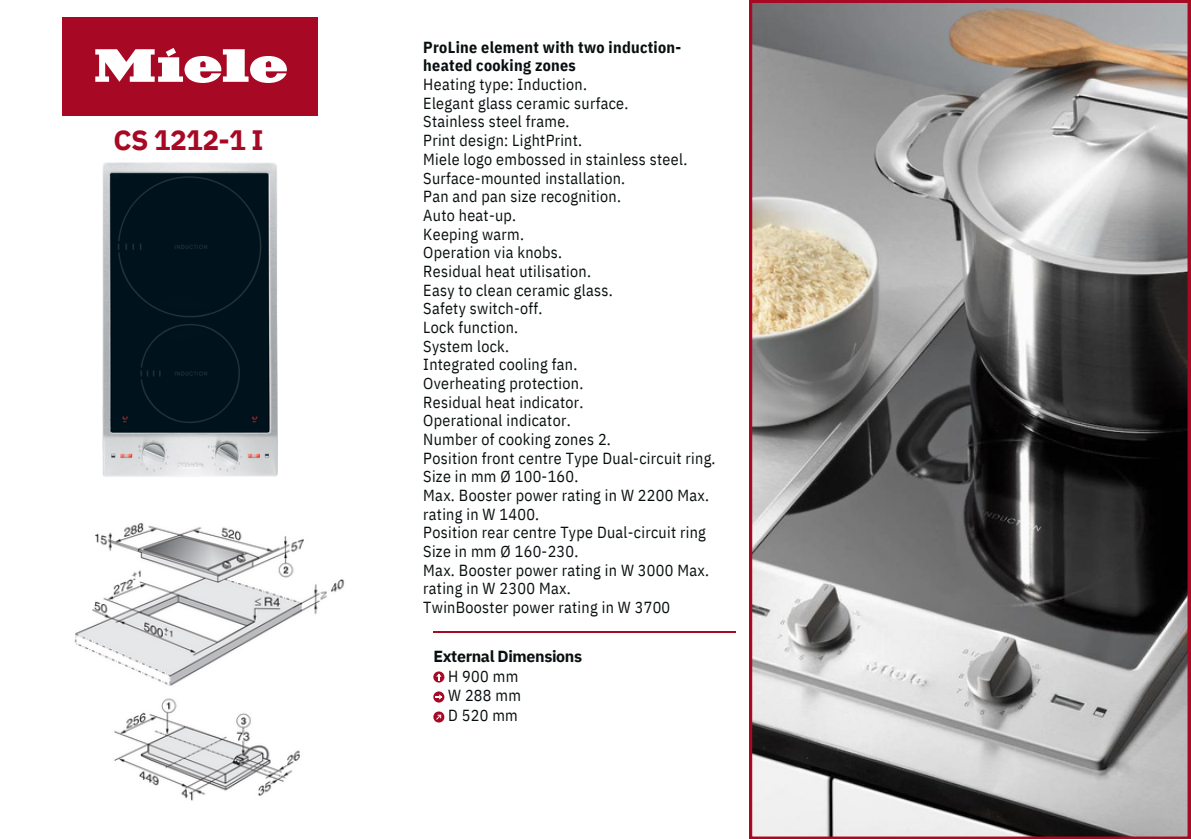
<style>
.page{position:relative;width:1191px;height:839px;background:#fff}
.page>*{position:absolute;margin:0;border:0;box-sizing:border-box;transform-origin:0 0}
.t1{font:700 28px "IBM Plex Sans";letter-spacing:-.02em;color:#a70824}
.t2{font:16px/18.6px "IBM Plex Sans Cond";letter-spacing:.02em;color:#090f10}
.t3{font:700 16px/18.6px "IBM Plex Sans Cond";letter-spacing:.02em;color:#090f10}
.t4{font:700 16px "IBM Plex Sans";letter-spacing:-.02em;color:#090f10}
</style>
<div class="page">
<div style="left:63px;top:17px;width:255px;height:98px;background:#a70824"></div>
<svg style="left:95px;top:48px;width:192px;height:35px"></svg>
<hr style="left:433px;top:632px;width:303px;height:1px;background:#a70824">
<svg style="left:433px;top:671px;width:11px;height:11px"></svg>
<svg style="left:436px;top:673px;width:5px;height:7px"></svg>
<svg style="left:433px;top:691px;width:11px;height:11px"></svg>
<svg style="left:436px;top:694px;width:6px;height:5px"></svg>
<svg style="left:433px;top:711px;width:11px;height:11px"></svg>
<img style="left:74px;top:523px;width:271px;height:278px">
<img style="left:102px;top:163px;width:176px;height:313px">
<svg style="left:749px;top:0;width:441px;height:838px;background:#8c8786"></svg>
<p class="t1" style="left:114px;top:121px;width:152px">CS 1212-1 I</p>
<p class="t3" style="left:423px;top:37px;width:259px">ProLine element with two induction&shy;heated cooking zones</p>
<p class="t2" style="left:423px;top:75px;width:165px">Heating type: Induction.</p>
<p class="t2" style="left:423px;top:93px;width:207px">Elegant glass ceramic surface.</p>
<p class="t2" style="left:423px;top:112px;width:148px">Stainless steel frame.</p>
<p class="t2" style="left:423px;top:131px;width:160px">Print design: LightPrint.</p>
<p class="t2" style="left:423px;top:149px;width:266px">Miele logo embossed in stainless steel.<br>Surface-mounted installation.</p>
<p class="t2" style="left:423px;top:187px;width:199px">Pan and pan size recognition.</p>
<p class="t2" style="left:423px;top:205px;width:94px">Auto heat-up.</p>
<p class="t2" style="left:423px;top:224px;width:102px">Keeping warm.</p>
<p class="t2" style="left:423px;top:243px;width:140px">Operation via knobs.</p>
<p class="t2" style="left:423px;top:261px;width:169px">Residual heat utilisation.</p>
<p class="t2" style="left:423px;top:280px;width:191px">Easy to clean ceramic glass.</p>
<p class="t2" style="left:423px;top:299px;width:121px">Safety switch-off.</p>
<p class="t2" style="left:423px;top:317px;width:96px">Lock function.</p>
<p class="t2" style="left:423px;top:336px;width:87px">System lock.</p>
<p class="t2" style="left:423px;top:355px;width:155px">Integrated cooling fan.</p>
<p class="t2" style="left:423px;top:373px;width:162px">Overheating protection.</p>
<p class="t2" style="left:423px;top:392px;width:162px">Residual heat indicator.</p>
<p class="t2" style="left:423px;top:411px;width:149px">Operational indicator.</p>
<p class="t2" style="left:423px;top:429px;width:189px">Number of cooking zones 2.</p>
<p class="t2" style="left:423px;top:448px;width:294px">Position front centre Type Dual-circuit ring.<br>Size in mm Ø 100-160.</p>
<h2 class="t2" style="left:423px;top:485px;width:287px">Max. Booster power rating in W 2200 Max. rating in W 1400.</h2>
<p class="t2" style="left:423px;top:523px;width:284px">Position rear centre Type Dual-circuit ring<br>Size in mm Ø 160-230.</p>
<p class="t2" style="left:423px;top:560px;width:287px">Max. Booster power rating in W 3000 Max. rating in W 2300 Max.</p>
<p class="t2" style="left:423px;top:597px;width:248px">TwinBooster power rating in W 3700</p>
<p class="t4" style="left:433px;top:645px;width:150px">External Dimensions</p>
<p class="t2" style="left:448px;top:666px;width:72px">H 900 mm</p>
<p class="t2" style="left:448px;top:685px;width:74px">W 288 mm</p>
<p class="t2" style="left:448px;top:705px;width:71px">D 520 mm</p>
</div>
